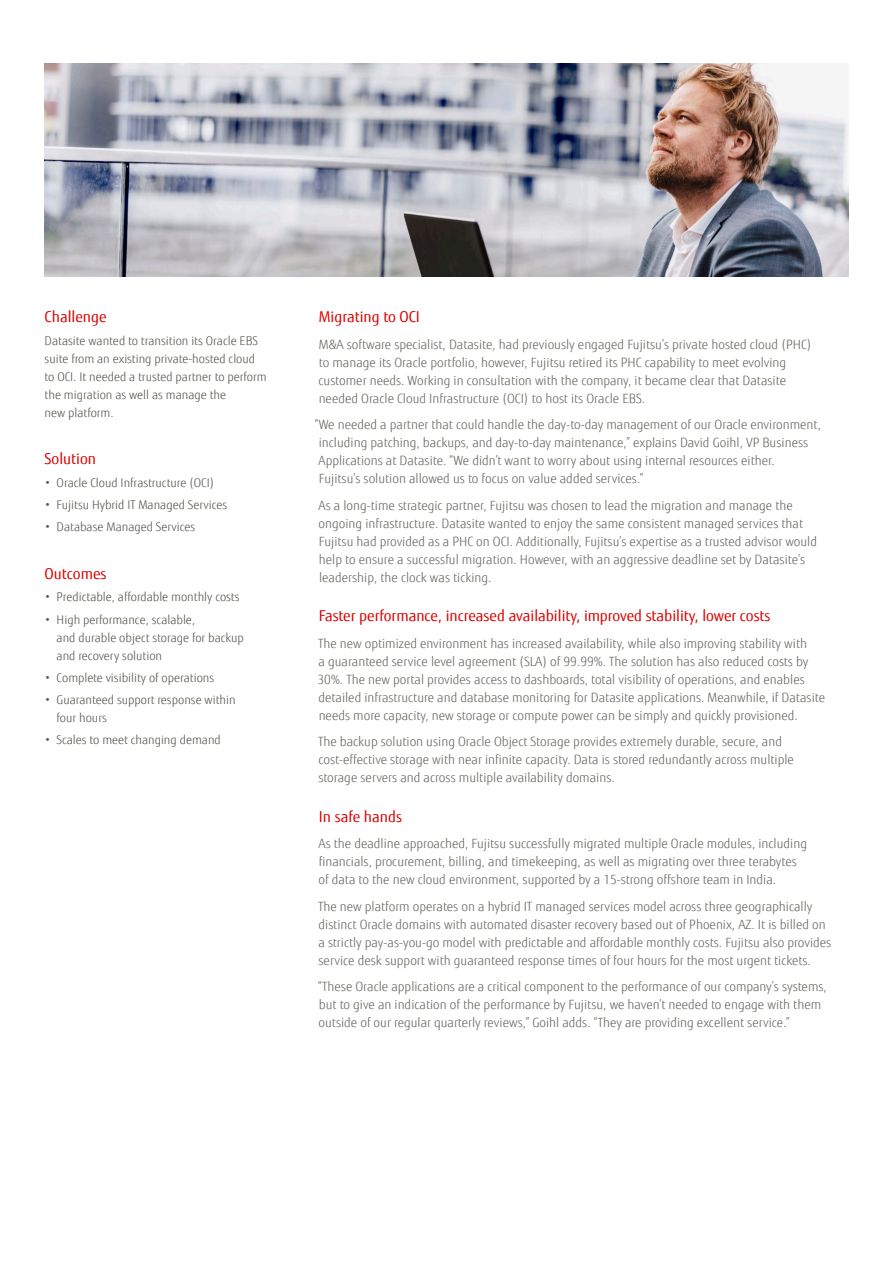
<style>
.page{position:relative;width:893px;height:1263px;background:#fff}
.page>*{position:absolute;margin:0;border:0;box-sizing:border-box;transform-origin:0 0}
.Sub_head_body_copy{font:15px "Fujitsu Sans";color:#dc0000}
.Challenge_Solution_h{font:15px "Fujitsu Sans";color:#dc0000}
.Body_copy_page_2{font:300 12.75px/18px "Fujitsu Sans";color:#686761}
.Solution_copy{font:300 12px/18px "Fujitsu Sans";color:#57564f}
.Challenge_copy{font:300 12px/18px "Fujitsu Sans";color:#57564f}
</style>
<div class="page">
<img style="left:45px;top:64px;width:803px;height:212px">
<p class="Challenge_Solution_h" style="left:45px;top:308px;width:64px">Challenge</p>
<p class="Challenge_copy" style="left:45px;top:331px;width:223px">Datasite wanted to transition its Oracle EBS suite from an existing private-hosted cloud to OCI. It needed a trusted partner to perform the migration as well as manage the<br>new platform.</p>
<p class="Sub_head_body_copy" style="left:45px;top:450px;width:53px">Solution</p>
<p class="Solution_copy" style="left:45px;top:474px;width:171px">• Oracle Cloud Infrastructure (OCI)</p>
<p class="Solution_copy" style="left:45px;top:496px;width:184px">• Fujitsu Hybrid IT Managed Services</p>
<p class="Solution_copy" style="left:45px;top:518px;width:152px">• Database Managed Services</p>
<p class="Sub_head_body_copy" style="left:45px;top:564px;width:63px">Outcomes</p>
<p class="Solution_copy" style="left:45px;top:588px;width:196px">• Predictable, affordable monthly costs</p>
<p class="Solution_copy" style="left:57px;top:610px;width:189px;text-indent:-12px">• High performance, scalable,<br>and durable object storage for backup and recovery solution</p>
<p class="Solution_copy" style="left:45px;top:669px;width:171px">• Complete visibility of operations</p>
<p class="Solution_copy" style="left:57px;top:691px;width:181px;text-indent:-12px">• Guaranteed support response within four hours</p>
<p class="Solution_copy" style="left:45px;top:731px;width:178px">• Scales to meet changing demand</p>
<p class="Sub_head_body_copy" style="left:319px;top:308px;width:103px">Migrating to OCI</p>
<p class="Body_copy_page_2" style="left:319px;top:335px;width:495px">M&amp;A software specialist, Datasite, had previously engaged Fujitsu’s private hosted cloud (PHC) to manage its Oracle portfolio, however, Fujitsu retired its PHC capability to meet evolving customer needs. Working in consultation with the company, it became clear that Datasite needed Oracle Cloud Infrastructure (OCI) to host its Oracle EBS.</p>
<p class="Body_copy_page_2" style="left:315px;top:416px;width:508px">“We needed a partner that could handle the day-to-day management of our Oracle environment, including patching, backups, and day-to-day maintenance,” explains David Goihl, VP Business Applications at Datasite. “We didn’t want to worry about using internal resources either.<br>Fujitsu’s solution allowed us to focus on value added services.”</p>
<p class="Body_copy_page_2" style="left:319px;top:496px;width:500px">As a long-time strategic partner, Fujitsu was chosen to lead the migration and manage the ongoing infrastructure. Datasite wanted to enjoy the same consistent managed services that Fujitsu had provided as a PHC on OCI. Additionally, Fujitsu’s expertise as a trusted advisor would help to ensure a successful migration. However, with an aggressive deadline set by Datasite’s leadership, the clock was ticking.</p>
<p class="Sub_head_body_copy" style="left:319px;top:607px;width:453px">Faster performance, increased availability, improved stability, lower costs</p>
<p class="Body_copy_page_2" style="left:318px;top:634px;width:509px">The new optimized environment has increased availability, while also improving stability with<br>a guaranteed service level agreement (SLA) of 99.99%. The solution has also reduced costs by 30%. The new portal provides access to dashboards, total visibility of operations, and enables detailed infrastructure and database monitoring for Datasite applications. Meanwhile, if Datasite needs more capacity, new storage or compute power can be simply and quickly provisioned.</p>
<p class="Body_copy_page_2" style="left:318px;top:733px;width:477px">The backup solution using Oracle Object Storage provides extremely durable, secure, and cost-effective storage with near infinite capacity. Data is stored redundantly across multiple storage servers and across multiple availability domains.</p>
<p class="Sub_head_body_copy" style="left:319px;top:807px;width:85px">In safe hands</p>
<p class="Body_copy_page_2" style="left:319px;top:835px;width:490px">As the deadline approached, Fujitsu successfully migrated multiple Oracle modules, including financials, procurement, billing, and timekeeping, as well as migrating over three terabytes of data to the new cloud environment, supported by a 15-strong offshore team in India.</p>
<p class="Body_copy_page_2" style="left:318px;top:897px;width:515px">The new platform operates on a hybrid IT managed services model across three geographically distinct Oracle domains with automated disaster recovery based out of Phoenix, AZ. It is billed on a strictly pay-as-you-go model with predictable and affordable monthly costs. Fujitsu also provides service desk support with guaranteed response times of four hours for the most urgent tickets.</p>
<p class="Body_copy_page_2" style="left:318px;top:978px;width:510px">“These Oracle applications are a critical component to the performance of our company’s systems, but to give an indication of the performance by Fujitsu, we haven’t needed to engage with them outside of our regular quarterly reviews,” Goihl adds. “They are providing excellent service.”</p>
</div>
